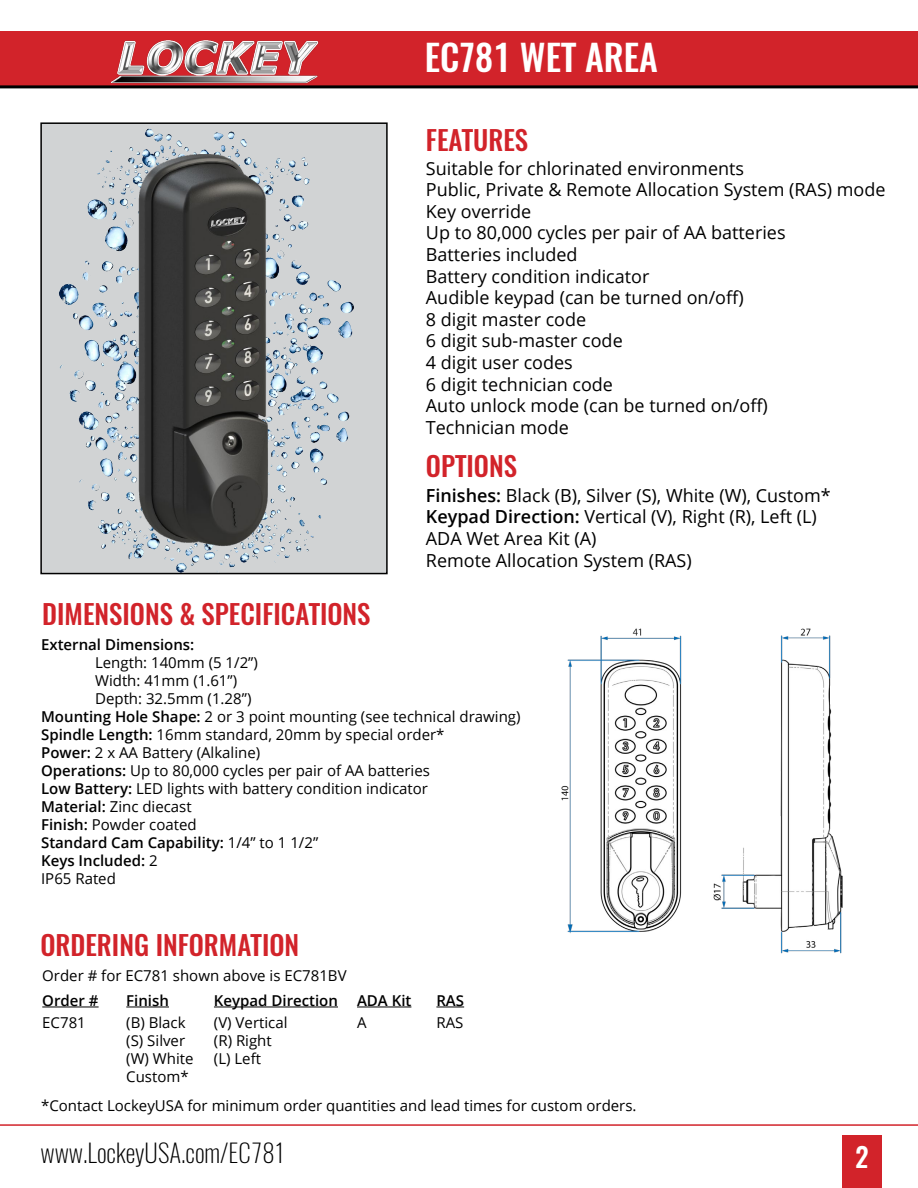
<style>
.page{position:relative;width:918px;height:1188px;background:#fff}
.page>*{position:absolute;margin:0;border:0;box-sizing:border-box;transform-origin:0 0}
.t1{font:500 36px "Oswald";color:#fff}
.t2{font:500 27px "Oswald";color:#d2232a}
.t3{font:500 27px "Oswald";color:#fff}
.t4{font:200 25.2px "Oswald";color:#000}
.t5{font:18px/21.6px "Open Sans";color:#000}
.t6{font:15px/18px "Open Sans";color:#000}
.t7{font:600 15px "Open Sans";color:#000}
.s1{font-weight:600}
.s2{font-weight:400}
</style>
<div class="page">
<div style="left:0;top:31px;width:918px;height:56px;background:#d2232a"></div>
<div style="left:41px;top:123px;width:346px;height:451px;background:#d1d3d4"></div>
<div style="left:40px;top:122px;width:348px;height:452px;border:2px solid #000"></div>
<hr style="left:0;top:1124px;width:918px;height:2px;background:#d2232a">
<hr style="left:0;top:85px;width:918px;height:3px;background:#000">
<img style="left:108px;top:40px;width:212px;height:49px">
<img style="left:561px;top:628px;width:281px;height:325px">
<div style="left:842px;top:1135px;width:40px;height:53px;background:#d2232a"></div>
<img style="left:41px;top:125px;width:93px;height:446px">
<img style="left:91px;top:125px;width:217px;height:92px">
<img style="left:96px;top:487px;width:224px;height:88px">
<img style="left:276px;top:170px;width:78px;height:382px">
<img style="left:134px;top:145px;width:142px;height:407px">
<hr style="left:357px;top:1007px;width:54px;height:1px;background:#000">
<hr style="left:126px;top:1007px;width:43px;height:1px;background:#000">
<svg style="left:436px;top:1007px;width:28px;height:1px"></svg>
<hr style="left:214px;top:1007px;width:124px;height:1px;background:#000">
<hr style="left:42px;top:1007px;width:57px;height:1px;background:#000">
<h1 class="t1" style="left:425px;top:33px;width:234px">EC781 WET AREA</h1>
<h2 class="t2" style="left:426px;top:121px;width:104px">FEATURES</h2>
<p class="t5" style="left:426px;top:157px;width:461px">Suitable for chlorinated environments<br>Public, Private &amp; Remote Allocation System (RAS) mode<br>Key override<br>Up to 80,000 cycles per pair of AA batteries<br>Batteries included<br>Battery condition indicator<br>Audible keypad (can be turned on/off)<br>8 digit master code<br>6 digit sub-master code<br>4 digit user codes<br>6 digit technician code<br>Auto unlock mode (can be turned on/off)<br>Technician mode</p>
<h2 class="t2" style="left:426px;top:448px;width:93px">OPTIONS</h2>
<h2 class="t2" style="left:42px;top:595px;width:330px">DIMENSIONS &amp; SPECIFICATIONS</h2>
<p class="t5" style="left:426px;top:484px;width:406px"><span class="s1">Finishes:</span> Black (B), Silver (S), White (W), Custom* <span class="s1">Keypad Direction:</span> Vertical (V), Right (R), Left (L)<br>ADA Wet Area Kit (A)<br>Remote Allocation System (RAS)</p>
<p class="t7" style="left:41px;top:634px;width:155px">External Dimensions:</p>
<p class="t6" style="left:95px;top:653px;width:164px">Length: 140mm (5 1/2”)</p>
<p class="t6" style="left:95px;top:671px;width:144px">Width: 41mm (1.61”)</p>
<p class="t6" style="left:95px;top:689px;width:158px">Depth: 32.5mm (1.28”)</p>
<p class="t6" style="left:41px;top:707px;width:481px"><span class="s1">Mounting Hole Shape:</span> 2 or 3 point mounting (see technical drawing)</p>
<p class="t6" style="left:41px;top:725px;width:405px"><span class="s1">Spindle Length:</span> 16mm standard, 20mm by special order*</p>
<p class="t6" style="left:41px;top:743px;width:221px"><span class="s1">Power:</span> 2 x AA Battery (Alkaline)</p>
<p class="t6" style="left:41px;top:761px;width:390px"><span class="s1">Operations:</span> Up to 80,000 cycles per pair of AA batteries</p>
<p class="t6" style="left:41px;top:779px;width:388px"><span class="s1">Low Battery:</span> LED lights with battery condition indicator</p>
<p class="t6" style="left:41px;top:797px;width:152px"><span class="s1">Material:</span> Zinc diecast</p>
<p class="t6" style="left:41px;top:815px;width:157px"><span class="s1">Finish:</span> Powder coated</p>
<p class="t7" style="left:41px;top:832px;width:279px">Standard Cam Capability: <span class="s2">1/4” to 1 1/2”</span></p>
<p class="t7" style="left:41px;top:850px;width:118px">Keys Included: <span class="s2">2</span></p>
<p class="t6" style="left:41px;top:869px;width:76px">IP65 Rated</p>
<h2 class="t2" style="left:40px;top:926px;width:260px">ORDERING INFORMATION</h2>
<p class="t6" style="left:42px;top:966px;width:306px">Order # for EC781 shown above is EC781BV</p>
<p class="t7" style="left:42px;top:990px;width:58px">Order #</p>
<p class="t7" style="left:126px;top:990px;width:44px">Finish</p>
<p class="t7" style="left:357px;top:990px;width:56px">ADA Kit</p>
<p class="t7" style="left:214px;top:990px;width:126px">Keypad Direction</p>
<p class="t7" style="left:436px;top:990px;width:29px">RAS</p>
<p class="t6" style="left:42px;top:1013px;width:45px">EC781</p>
<p class="t6" style="left:214px;top:1013px;width:75px">(V) Vertical (R) Right (L) Left</p>
<p class="t6" style="left:126px;top:1013px;width:69px">(B) Black (S) Silver (W) White<br>Custom*</p>
<p class="t6" style="left:357px;top:1013px;width:11px">A</p>
<p class="t6" style="left:436px;top:1013px;width:28px">RAS</p>
<p class="t6" style="left:41px;top:1096px;width:597px">*Contact LockeyUSA for minimum order quantities and lead times for custom orders.</p>
<h3 class="t4" style="left:40px;top:1136px;width:246px">www.LockeyUSA.com/EC781</h3>
<h2 class="t3" style="left:855px;top:1138px;width:15px">2</h2>
</div>
